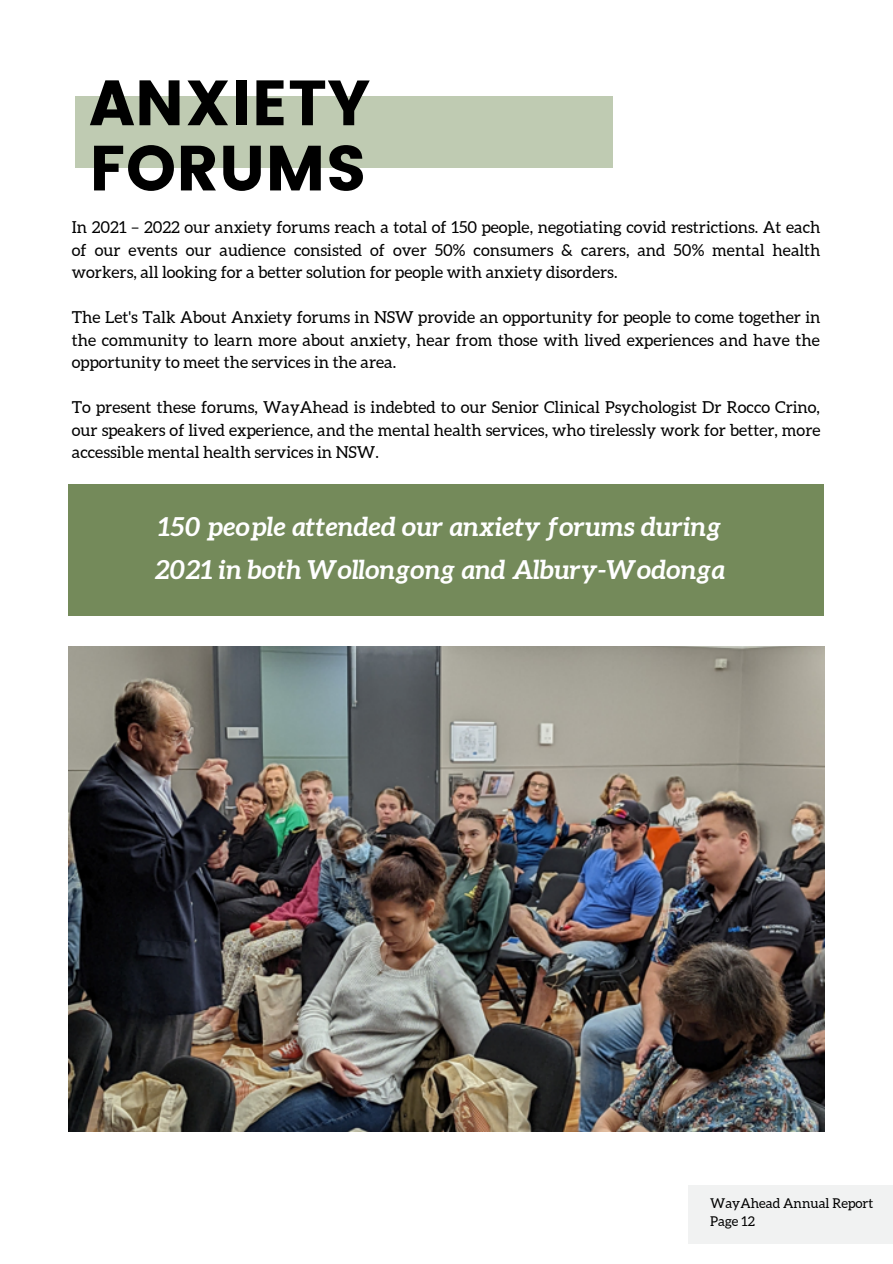
<style>
.page{position:relative;width:893px;height:1264px;background:#fff}
.page>*{position:absolute;margin:0;border:0;box-sizing:border-box;transform-origin:0 0}
.t1{font:63.75px/65.2px "Poppins";color:#000}
.t2{font:italic 700 26.25px/42.8px "Aleo";color:#fff}
.t3{font:16.5px/22.5px "Aleo";color:#000;text-align:justify}
.t4{font:13.5px/18px "Aleo";color:#000}
</style>
<div class="page">
<div style="left:75px;top:96px;width:538px;height:71px;background:#bfcbb2"></div>
<img style="left:68px;top:646px;width:756px;height:485px">
<div style="left:68px;top:484px;width:756px;height:132px;background:#748a5a"></div>
<div style="left:688px;top:1184px;width:204px;height:58px;background:#f1f2f2"></div>
<h1 class="t1" style="left:89px;top:71px;width:283px">ANXIETY<br>FORUMS</h1>
<p class="t3" style="left:72px;top:216px;width:750px">In 2021 – 2022 our anxiety forums reach a total of 150 people, negotiating covid restrictions. At each of our events our audience consisted of over 50% consumers &amp; carers, and 50% mental health workers, all looking for a better solution for people with anxiety disorders.</p>
<p class="t3" style="left:72px;top:306px;width:750px">The Let's Talk About Anxiety forums in NSW provide an opportunity for people to come together in the community to learn more about anxiety, hear from those with lived experiences and have the opportunity to meet the services in the area.</p>
<p class="t3" style="left:72px;top:396px;width:750px">To present these forums, WayAhead is indebted to our Senior Clinical Psychologist Dr Rocco Crino, our speakers of lived experience, and the mental health services, who tirelessly work for better, more accessible mental health services in NSW.</p>
<h2 class="t2" style="left:154px;top:505px;width:572px">150 people attended our anxiety forums during<br>2021 in both Wollongong and Albury-Wodonga</h2>
<p class="t4" style="left:710px;top:1194px;width:164px">WayAhead Annual Report<br>Page 12</p>
</div>
